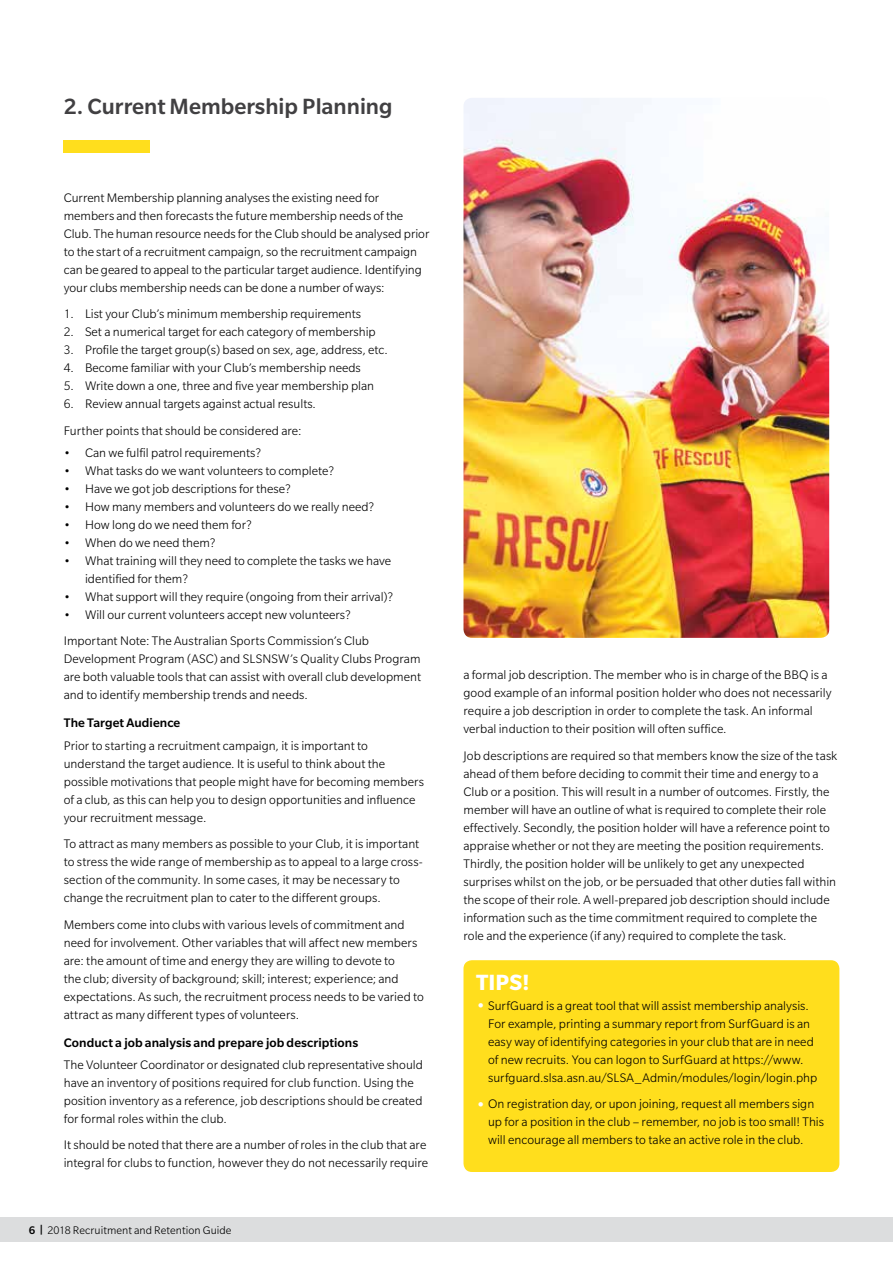
<style>
.page{position:relative;width:893px;height:1263px;background:#fff}
.page>*{position:absolute;margin:0;border:0;box-sizing:border-box;transform-origin:0 0}
.t1{font:500 24px "Slate Std";color:#414042}
.t2{font:700 24px "Slate Std";color:#fff}
.t3{font:300 13.5px/18px "Slate Std";color:#000}
.t4{font:500 13.5px "Slate Std";letter-spacing:.005em;color:#000}
.t5{font:300 12px "Slate Std";letter-spacing:.005em;color:#000}
.s1{font-weight:500}
.s2{font-weight:400;font-size:18px;color:#fff}
</style>
<div class="page">
<div style="left:0;top:1217px;width:893px;height:25px;background:#dcddde"></div>
<div style="left:64px;top:140px;width:86px;height:12px;background:#ffde1d"></div>
<div style="left:463px;top:960px;width:376px;height:212px;background:#ffde1d;border-radius:9px"></div>
<img style="left:463px;top:98px;width:366px;height:540px">
<h1 class="t1" style="left:64px;top:93px;width:330px">2. Current Membership Planning</h1>
<p class="t3" style="left:64px;top:188px;width:367px">Current Membership planning analyses the existing need for members and then forecasts the future membership needs of the Club. The human resource needs for the Club should be analysed prior to the start of a recruitment campaign, so the recruitment campaign can be geared to appeal to the particular target audience. Identifying your clubs membership needs can be done a number of ways:</p>
<p class="t3" style="left:64px;top:305px;width:299px">1. List your Club’s minimum membership requirements</p>
<p class="t3" style="left:64px;top:323px;width:313px">2. Set a numerical target for each category of membership</p>
<p class="t3" style="left:64px;top:341px;width:325px">3. Profile the target group(s) based on sex, age, address, etc.</p>
<p class="t3" style="left:64px;top:359px;width:299px">4. Become familiar with your Club’s membership needs</p>
<p class="t3" style="left:64px;top:377px;width:312px">5. Write down a one, three and five year membership plan</p>
<p class="t3" style="left:64px;top:390px;width:254px;line-height:26.5px">6. Review annual targets against actual results.<br>Further points that should be considered are:</p>
<p class="t3" style="left:64px;top:443px;width:199px">• Can we fulfil patrol requirements?</p>
<p class="t3" style="left:64px;top:461px;width:272px">• What tasks do we want volunteers to complete?</p>
<p class="t3" style="left:64px;top:479px;width:229px">• Have we got job descriptions for these?</p>
<p class="t3" style="left:64px;top:497px;width:312px">• How many members and volunteers do we really need?</p>
<p class="t3" style="left:64px;top:515px;width:189px">• How long do we need them for?</p>
<p class="t3" style="left:64px;top:533px;width:153px">• When do we need them?</p>
<p class="t3" style="left:85px;top:551px;width:308px;text-indent:-21px">• What training will they need to complete the tasks we have identified for them?</p>
<p class="t3" style="left:64px;top:587px;width:331px">• What support will they require (ongoing from their arrival)?</p>
<p class="t3" style="left:64px;top:601px;width:307px;line-height:26.5px">• Will our current volunteers accept new volunteers?<br>Important Note: The Australian Sports Commission’s Club</p>
<p class="t3" style="left:64px;top:650px;width:359px;text-align:justify">Development Program (ASC) and SLSNSW’s Quality Clubs Program are both valuable tools that can assist with overall club development and to identify membership trends and needs.</p>
<p class="t4" style="left:64px;top:716px;width:118px">The Target Audience</p>
<p class="t3" style="left:64px;top:736px;width:362px">Prior to starting a recruitment campaign, it is important to understand the target audience. It is useful to think about the possible motivations that people might have for becoming members of a club, as this can help you to design opportunities and influence your recruitment message.</p>
<p class="t3" style="left:64px;top:835px;width:361px">To attract as many members as possible to your Club, it is important to stress the wide range of membership as to appeal to a large cross&shy;section of the community. In some cases, it may be necessary to change the recruitment plan to cater to the different groups.</p>
<p class="t3" style="left:64px;top:915px;width:362px">Members come into clubs with various levels of commitment and need for involvement. Other variables that will affect new members are: the amount of time and energy they are willing to devote to<br>the club; diversity of background; skill; interest; experience; and expectations. As such, the recruitment process needs to be varied to attract as many different types of volunteers.</p>
<p class="t4" style="left:64px;top:1035px;width:296px">Conduct a job analysis and prepare job descriptions</p>
<p class="t3" style="left:64px;top:1055px;width:361px">The Volunteer Coordinator or designated club representative should have an inventory of positions required for club function. Using the position inventory as a reference, job descriptions should be created for formal roles within the club.</p>
<p class="t3" style="left:64px;top:1136px;width:366px">It should be noted that there are a number of roles in the club that are integral for clubs to function, however they do not necessarily require</p>
<p class="t5" style="left:29px;top:1224px;width:204px"><span class="s1">6 |</span> 2018 Recruitment and Retention Guide</p>
<p class="t3" style="left:463px;top:666px;width:370px">a formal job description. The member who is in charge of the BBQ is a good example of an informal position holder who does not necessarily require a job description in order to complete the task. An informal verbal induction to their position will often suffice.</p>
<p class="t3" style="left:463px;top:747px;width:375px">Job descriptions are required so that members know the size of the task ahead of them before deciding to commit their time and energy to a Club or a position. This will result in a number of outcomes. Firstly, the member will have an outline of what is required to complete their role effectively. Secondly, the position holder will have a reference point to appraise whether or not they are meeting the position requirements.<br>Thirdly, the position holder will be unlikely to get any unexpected surprises whilst on the job, or be persuaded that other duties fall within the scope of their role. A well-prepared job description should include information such as the time commitment required to complete the role and the experience (if any) required to complete the task.</p>
<h1 class="t2" style="left:476px;top:969px;width:55px">TIPS!</h1>
<p class="t3" style="left:488px;top:996px;width:331px;text-indent:-12px"><span class="s2">•</span> SurfGuard is a great tool that will assist membership analysis.<br>For example, printing a summary report from SurfGuard is an easy way of identifying categories in your club that are in need of new recruits. You can logon to SurfGuard at https://www. surfguard.slsa.asn.au/SLSA_Admin/modules/login/login.php</p>
<p class="t3" style="left:488px;top:1095px;width:338px;text-indent:-12px"><span class="s2">•</span> On registration day, or upon joining, request all members sign up for a position in the club – remember, no job is too small! This will encourage all members to take an active role in the club.</p>
</div>
